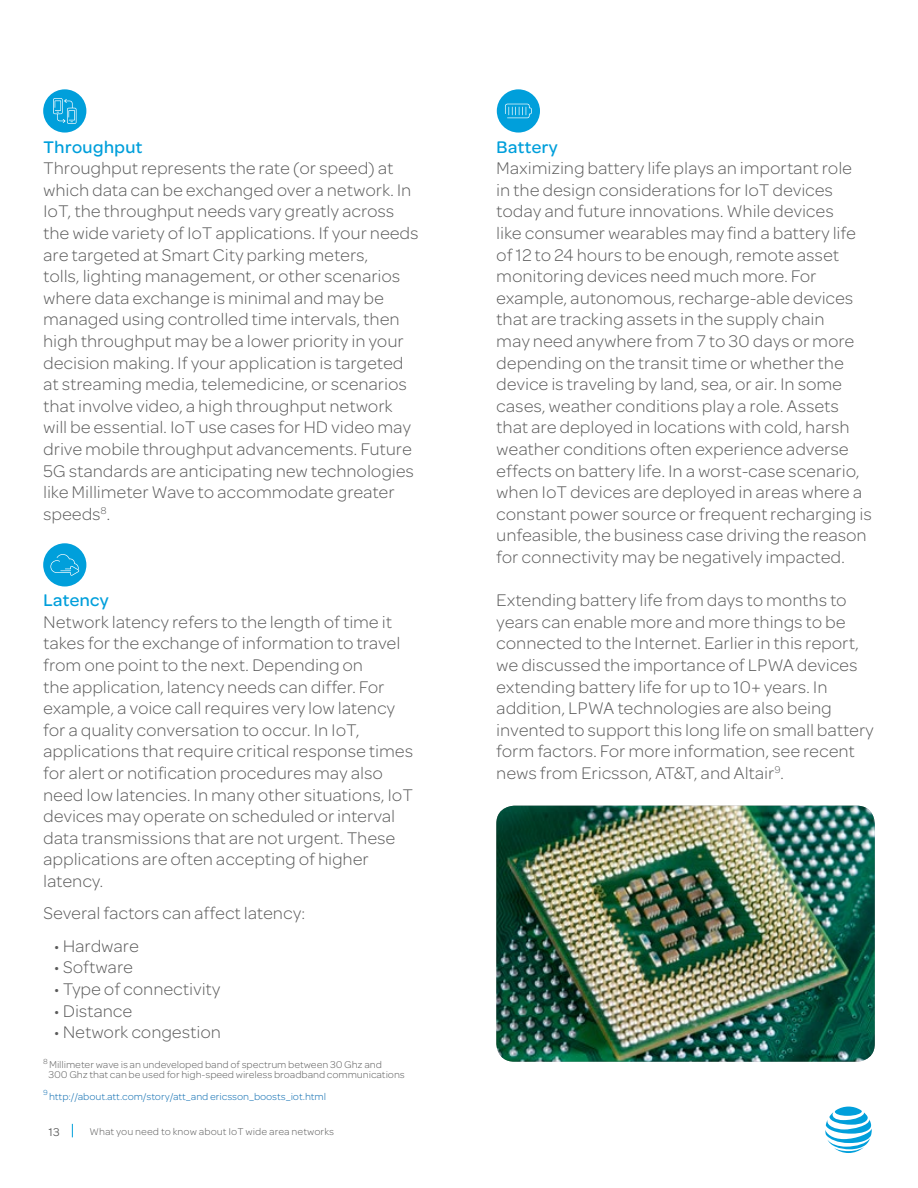
<style>
.page{position:relative;width:918px;height:1188px;background:#fff}
.page>*{position:absolute;margin:0;border:0;box-sizing:border-box;transform-origin:0 0}
.t1{font:18px/21.6px "Omnes ATTII Light";letter-spacing:-.01em;color:#5a5a5a}
.t2{font:18px "Omnes ATTII Medium";letter-spacing:-.01em;color:#009fdb}
.t3{font:12px "Omnes ATTII";color:#5a5a5a}
.t4{font:10.5px/9.6px "Omnes ATTII Light";letter-spacing:-.01em;color:#5a5a5a}
.t5{font:10.5px "Omnes ATTII Light";letter-spacing:-.01em;color:#0568ae}
</style>
<div class="page">
<svg style="left:825px;top:1107px;width:47px;height:46px"></svg>
<svg style="left:72px;top:1124px;width:1px;height:13px"></svg>
<div style="left:43px;top:89px;width:43px;height:44px;background:#009fdb;border-radius:50%"></div>
<svg style="left:53px;top:98px;width:24px;height:26px"></svg>
<div style="left:43px;top:543px;width:43px;height:44px;background:#009fdb;border-radius:50%"></div>
<svg style="left:50px;top:554px;width:29px;height:22px"></svg>
<div style="left:497px;top:89px;width:43px;height:44px;background:#009fdb;border-radius:50%"></div>
<svg style="left:505px;top:104px;width:27px;height:14px"></svg>
<img style="left:496px;top:806px;width:379px;height:256px">
<p class="t2" style="left:43px;top:134px;width:101px">Throughput</p>
<p class="t1" style="left:43px;top:157px;width:377px">Throughput represents the rate (or speed) at which data can be exchanged over a network. In IoT, the throughput needs vary greatly across the wide variety of IoT applications. If your needs are targeted at Smart City parking meters,<br>tolls, lighting management, or other scenarios where data exchange is minimal and may be managed using controlled time intervals, then high throughput may be a lower priority in your decision making. If your application is targeted at streaming media, telemedicine, or scenarios that involve video, a high throughput network will be essential. IoT use cases for HD video may drive mobile throughput advancements. Future 5G standards are anticipating new technologies like Millimeter Wave to accommodate greater speeds<sup>8</sup>.</p>
<p class="t2" style="left:43px;top:588px;width:67px">Latency</p>
<p class="t1" style="left:43px;top:611px;width:372px">Network latency refers to the length of time it takes for the exchange of information to travel from one point to the next. Depending on<br>the application, latency needs can differ. For example, a voice call requires very low latency for a quality conversation to occur. In IoT, applications that require critical response times for alert or notification procedures may also need low latencies. In many other situations, IoT devices may operate on scheduled or interval data transmissions that are not urgent. These applications are often accepting of higher latency.</p>
<p class="t1" style="left:43px;top:902px;width:264px">Several factors can affect latency:</p>
<p class="t1" style="left:54px;top:935px;width:86px">• Hardware</p>
<p class="t1" style="left:54px;top:956px;width:81px">• Software</p>
<p class="t1" style="left:54px;top:978px;width:168px">• Type of connectivity</p>
<p class="t1" style="left:54px;top:999px;width:80px">• Distance</p>
<p class="t1" style="left:54px;top:1021px;width:169px">• Network congestion</p>
<p class="t4" style="left:48px;top:1060px;width:358px;text-indent:-5px"><sup>8</sup> Millimeter wave is an undeveloped band of spectrum between 30 Ghz and<br>300 Ghz that can be used for high-speed wireless broadband communications</p>
<p class="t5" style="left:43px;top:1089px;width:284px"><sup>9</sup> http://about.att.com/story/att_and ericsson_boosts_iot.html</p>
<p class="t3" style="left:49px;top:1124px;width:13px">13</p>
<p class="t4" style="left:90px;top:1127px;width:246px">What you need to know about IoT wide area networks</p>
<p class="t2" style="left:496px;top:134px;width:63px">Battery</p>
<p class="t1" style="left:496px;top:157px;width:377px">Maximizing battery life plays an important role<br>in the design considerations for IoT devices today and future innovations. While devices<br>like consumer wearables may find a battery life of 12 to 24 hours to be enough, remote asset monitoring devices need much more. For example, autonomous, recharge-able devices that are tracking assets in the supply chain<br>may need anywhere from 7 to 30 days or more depending on the transit time or whether the device is traveling by land, sea, or air. In some cases, weather conditions play a role. Assets that are deployed in locations with cold, harsh weather conditions often experience adverse effects on battery life. In a worst-case scenario, when IoT devices are deployed in areas where a constant power source or frequent recharging is unfeasible, the business case driving the reason for connectivity may be negatively impacted.</p>
<p class="t1" style="left:496px;top:589px;width:379px">Extending battery life from days to months to years can enable more and more things to be connected to the Internet. Earlier in this report, we discussed the importance of LPWA devices extending battery life for up to 10+ years. In addition, LPWA technologies are also being invented to support this long life on small battery form factors. For more information, see recent news from Ericsson, AT&amp;T, and Altair<sup>9</sup>.</p>
</div>
